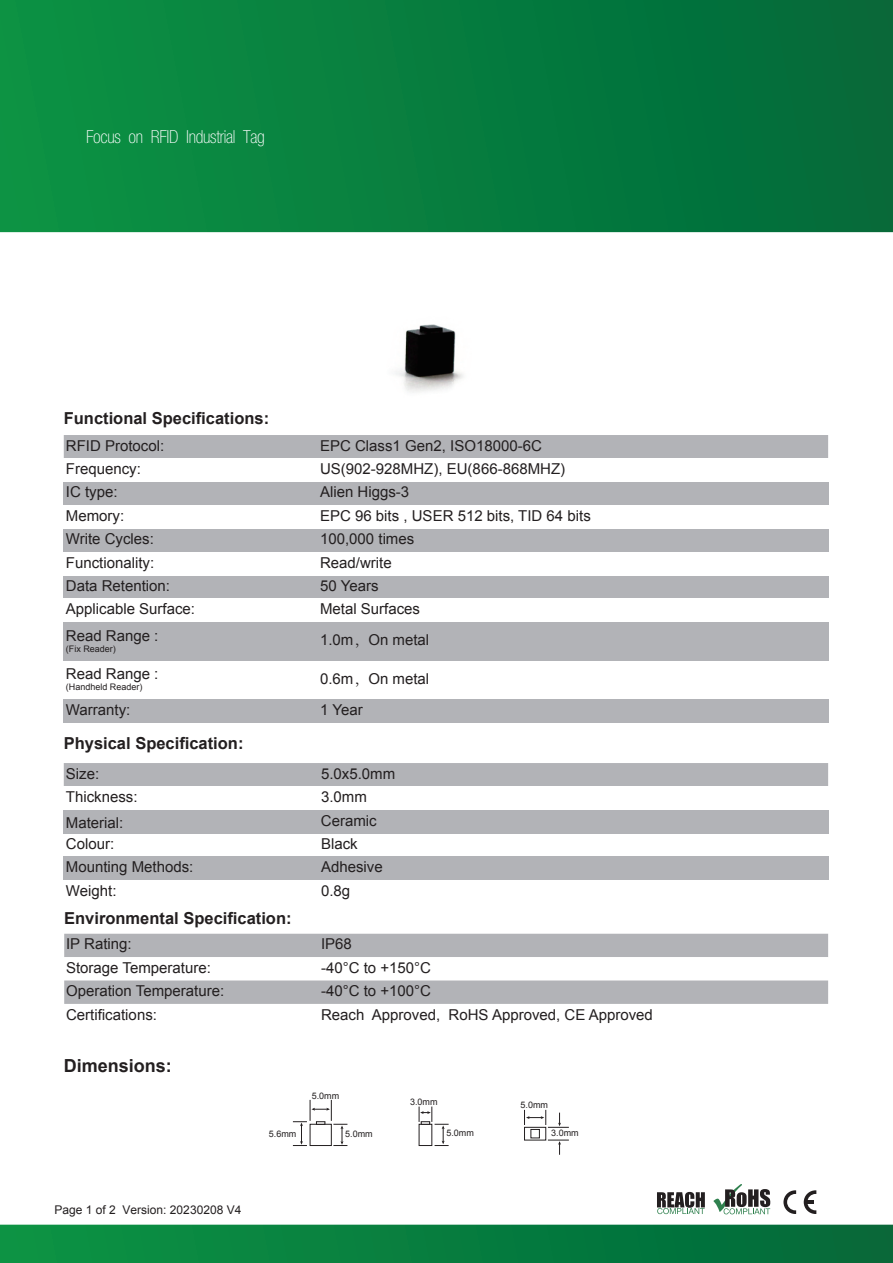
<style>
.page{position:relative;width:893px;height:1263px;background:#fff}
.page>*{position:absolute;margin:0;border:0;box-sizing:border-box;transform-origin:0 0}
.t1{font:100 condensed 18px "Helvetica Neue LT Pro";letter-spacing:-.015em;color:#fff}
.t2{font:700 18px "Arial";color:#231f20}
.t3{font:700 16.5px "Arial";color:#231f20}
.t4{font:15px/23.5px "Arial";color:#231f20}
.t5{font:12px "Arial";color:#231f20}
.t6{font:9px "Arial";color:#231f20}
.s1{font-family:"Adobe Song Std";font-weight:300}
</style>
<div class="page">
<svg style="left:0;top:0;width:893px;height:232px;background:#067d3e"></svg>
<svg style="left:0;top:1225px;width:893px;height:38px;background:#067d3e"></svg>
<svg style="left:783px;top:1190px;width:13px;height:24px"></svg>
<svg style="left:804px;top:1190px;width:12px;height:24px"></svg>
<svg style="left:713px;top:1184px;width:57px;height:30px"></svg>
<svg style="left:657px;top:1192px;width:48px;height:22px"></svg>
<div style="left:64px;top:763px;width:764px;height:23px;background:#b2b3b7"></div>
<div style="left:319px;top:856px;width:509px;height:24px;background:#b2b3b7"></div>
<div style="left:64px;top:856px;width:255px;height:24px;background:#b2b3b7"></div>
<div style="left:319px;top:810px;width:509px;height:23px;background:#b2b3b7"></div>
<div style="left:64px;top:810px;width:255px;height:23px;background:#b2b3b7"></div>
<svg style="left:524px;top:1110px;width:45px;height:18px"></svg>
<svg style="left:548px;top:1140px;width:21px;height:15px"></svg>
<div style="left:524px;top:1127px;width:22px;height:13px;border:1px solid #231f20"></div>
<div style="left:530px;top:1129px;width:10px;height:9px;border:1px solid #231f20"></div>
<svg style="left:419px;top:1106px;width:30px;height:40px"></svg>
<svg style="left:293px;top:1100px;width:54px;height:46px"></svg>
<img style="left:395px;top:324px;width:68px;height:69px">
<svg style="left:64px;top:934px;width:764px;height:70px"></svg>
<div style="left:64px;top:435px;width:764px;height:23px;background:#b2b3b7"></div>
<div style="left:318px;top:699px;width:510px;height:23px;background:#b2b3b7"></div>
<div style="left:64px;top:699px;width:254px;height:23px;background:#b2b3b7"></div>
<div style="left:318px;top:622px;width:510px;height:38px;background:#b2b3b7"></div>
<div style="left:64px;top:622px;width:254px;height:38px;background:#b2b3b7"></div>
<div style="left:318px;top:575px;width:510px;height:24px;background:#b2b3b7"></div>
<div style="left:64px;top:575px;width:254px;height:24px;background:#b2b3b7"></div>
<div style="left:318px;top:529px;width:510px;height:23px;background:#b2b3b7"></div>
<div style="left:64px;top:529px;width:254px;height:23px;background:#b2b3b7"></div>
<div style="left:318px;top:482px;width:510px;height:23px;background:#b2b3b7"></div>
<div style="left:64px;top:482px;width:254px;height:23px;background:#b2b3b7"></div>
<p class="t1" style="left:86px;top:127px;width:180px">Focus on RFID Industrial Tag</p>
<p class="t3" style="left:64px;top:408px;width:207px">Functional Specifications:</p>
<p class="t4" style="left:66px;top:434px;width:100px">RFID Protocol:</p>
<p class="t4" style="left:320px;top:434px;width:223px">EPC Class1 Gen2, ISO18000-6C</p>
<p class="t4" style="left:66px;top:457px;width:77px">Frequency:</p>
<p class="t4" style="left:320px;top:457px;width:247px">US(902-928MHZ), EU(866-868MHZ)</p>
<p class="t4" style="left:66px;top:481px;width:53px">IC type:</p>
<p class="t4" style="left:320px;top:481px;width:91px">Alien Higgs-3</p>
<p class="t4" style="left:66px;top:527px;width:90px">Write Cycles:</p>
<p class="t4" style="left:320px;top:527px;width:96px">100,000 times</p>
<p class="t4" style="left:66px;top:574px;width:106px">Data Retention:</p>
<p class="t4" style="left:320px;top:574px;width:60px">50 Years</p>
<p class="t4" style="left:66px;top:624px;width:94px">Read Range :</p>
<p class="t6" style="left:66px;top:643px;width:52px">(Fix Reader)</p>
<p class="t4" style="left:66px;top:504px;width:60px">Memory:</p>
<p class="t4" style="left:320px;top:504px;width:272px">EPC 96 bits , USER 512 bits, TID 64 bits</p>
<p class="t4" style="left:66px;top:551px;width:90px">Functionality:</p>
<p class="t4" style="left:320px;top:551px;width:73px">Read/write</p>
<p class="t4" style="left:66px;top:597px;width:131px">Applicable Surface:</p>
<p class="t4" style="left:320px;top:597px;width:102px">Metal Surfaces</p>
<p class="t4" style="left:320px;top:628px;width:111px">1.0m<span class="s1">，</span>On metal</p>
<p class="t4" style="left:66px;top:662px;width:94px">Read Range :</p>
<p class="t6" style="left:66px;top:681px;width:78px">(Handheld Reader)</p>
<p class="t4" style="left:320px;top:667px;width:111px">0.6m<span class="s1">，</span>On metal</p>
<p class="t4" style="left:66px;top:698px;width:66px">Warranty:</p>
<p class="t4" style="left:320px;top:698px;width:44px">1 Year</p>
<p class="t3" style="left:64px;top:733px;width:181px">Physical Specification:</p>
<p class="t4" style="left:66px;top:762px;width:35px">Size:</p>
<p class="t4" style="left:321px;top:762px;width:76px">5.0x5.0mm</p>
<p class="t4" style="left:66px;top:785px;width:73px">Thickness:</p>
<p class="t4" style="left:321px;top:785px;width:47px">3.0mm</p>
<p class="t4" style="left:66px;top:812px;width:59px;line-height:21.1px">Material:<br>Colour:</p>
<p class="t4" style="left:321px;top:809px;width:57px">Ceramic</p>
<p class="t4" style="left:321px;top:832px;width:38px">Black</p>
<p class="t4" style="left:66px;top:855px;width:129px">Mounting Methods:</p>
<p class="t4" style="left:321px;top:855px;width:63px">Adhesive</p>
<p class="t4" style="left:66px;top:879px;width:52px">Weight:</p>
<p class="t4" style="left:321px;top:879px;width:31px">0.8g</p>
<p class="t3" style="left:64px;top:907px;width:229px">Environmental Specification:</p>
<p class="t4" style="left:66px;top:932px;width:160px">IP Rating:<br>Storage Temperature:<br>Operation Temperature:<br>Certifications:</p>
<p class="t4" style="left:321px;top:932px;width:333px">IP68<br>-40°С to +150°С<br>-40°С to +100°С<br>Reach Approved, RoHS Approved, CE Approved</p>
<p class="t2" style="left:64px;top:1054px;width:110px">Dimensions:</p>
<p class="t5" style="left:55px;top:1202px;width:188px">Page 1 of 2 Version: 20230208 V4</p>
<p class="t6" style="left:312px;top:1090px;width:29px">5.0mm</p>
<p class="t6" style="left:269px;top:1128px;width:29px">5.6mm</p>
<p class="t6" style="left:345px;top:1128px;width:29px">5.0mm</p>
<p class="t6" style="left:410px;top:1096px;width:29px">3.0mm</p>
<p class="t6" style="left:446px;top:1127px;width:29px">5.0mm</p>
<p class="t6" style="left:521px;top:1099px;width:29px">5.0mm</p>
<p class="t6" style="left:551px;top:1127px;width:29px">3.0mm</p>
</div>
